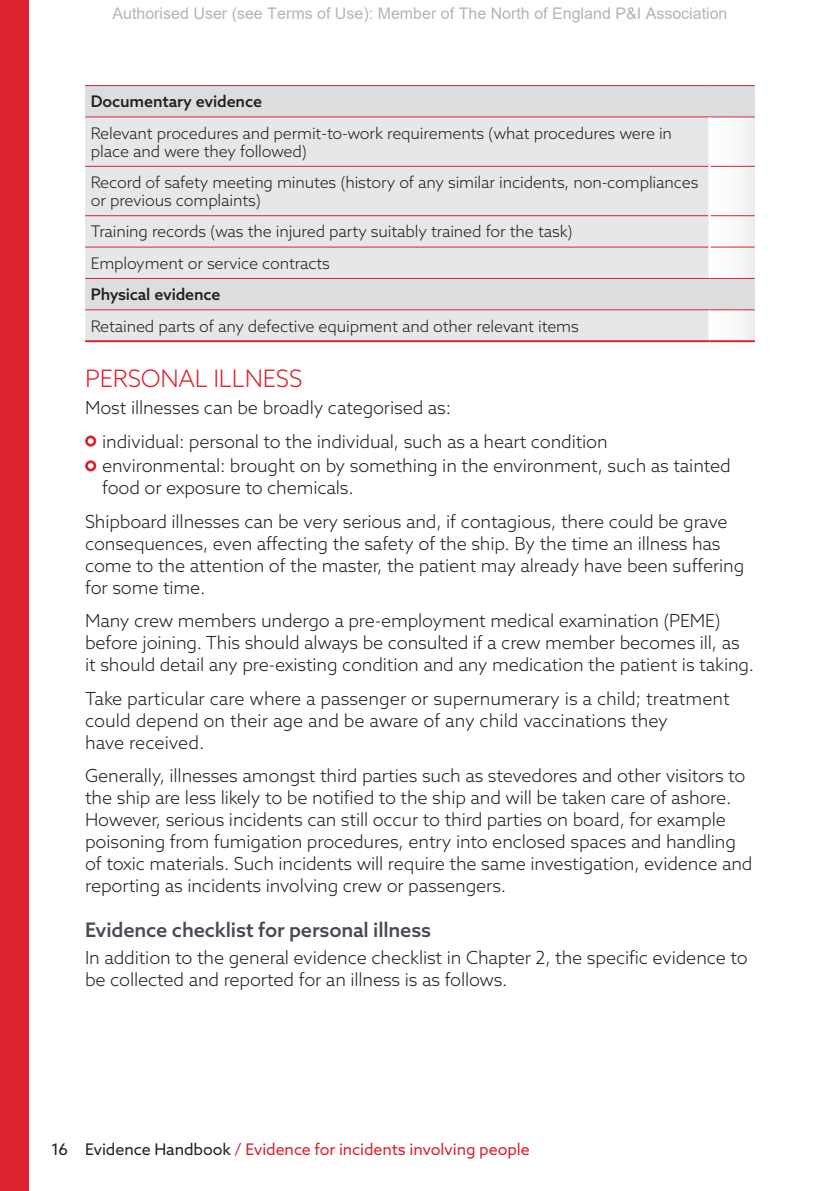
<style>
.page{position:relative;width:840px;height:1191px;background:#fff}
.page>*{position:absolute;margin:0;border:0;box-sizing:border-box;transform-origin:0 0}
.A_Head-N20{font:300 24px "Azo Sans";letter-spacing:-.01em;color:#db2230}
.B_Head-N20{font:500 20px "Azo Sans";letter-spacing:-.01em;color:#464b54}
.List_Paragraph{font:300 18px/22px "Azo Sans";letter-spacing:-.01em;color:#231f20}
.t1{font:300 16px/18px "Azo Sans";letter-spacing:-.01em;color:#231f20}
.t2{font:16px "Arial";color:rgb(0 0 0/.3)}
.t3{font:16px "Azo Sans";letter-spacing:-.005em;color:#db2230}
.t4{font:500 16px "Azo Sans";letter-spacing:-.01em;color:#231f20}
.s1{color:#231f20}
</style>
<div class="page">
<div style="left:0;top:0;width:28px;height:1191px;background:#db2230"></div>
<div style="left:85px;top:86px;width:669px;height:30px;background:#dcdddf"></div>
<svg style="left:85px;top:117px;width:624px;height:223px;background:#e4e3e6"></svg>
<svg style="left:709px;top:117px;width:45px;height:223px"></svg>
<hr style="left:85px;top:85px;width:624px;height:1px;background:#db2230">
<hr style="left:709px;top:85px;width:45px;height:1px;background:#db2230">
<hr style="left:85px;top:116px;width:624px;height:1px;background:#db2230">
<hr style="left:709px;top:116px;width:45px;height:1px;background:#db2230">
<hr style="left:85px;top:166px;width:623px;height:1px;background:#db2230">
<hr style="left:710px;top:166px;width:44px;height:1px;background:#db2230">
<hr style="left:85px;top:215px;width:623px;height:1px;background:#db2230">
<hr style="left:710px;top:215px;width:44px;height:1px;background:#db2230">
<hr style="left:85px;top:246px;width:623px;height:1px;background:#db2230">
<hr style="left:710px;top:246px;width:44px;height:1px;background:#db2230">
<hr style="left:85px;top:278px;width:624px;height:1px;background:#db2230">
<hr style="left:709px;top:278px;width:45px;height:1px;background:#db2230">
<hr style="left:85px;top:309px;width:624px;height:1px;background:#db2230">
<hr style="left:709px;top:309px;width:45px;height:1px;background:#db2230">
<hr style="left:708px;top:117px;width:2px;height:49px;background:#fff">
<hr style="left:708px;top:166px;width:2px;height:50px;background:#fff">
<hr style="left:708px;top:216px;width:2px;height:31px;background:#fff">
<hr style="left:708px;top:247px;width:2px;height:31px;background:#fff">
<hr style="left:708px;top:310px;width:2px;height:30px;background:#fff">
<hr style="left:85px;top:340px;width:624px;height:2px;background:#db2230">
<hr style="left:709px;top:340px;width:45px;height:2px;background:#db2230">
<svg style="left:85px;top:435px;width:11px;height:11px"></svg>
<svg style="left:85px;top:460px;width:11px;height:11px"></svg>
<p class="t2" style="left:112px;top:3px;width:616px">Authorised User (see Terms of Use): Member of The North of England P&amp;I Association</p>
<p class="t4" style="left:91px;top:91px;width:173px">Documentary evidence</p>
<p class="t1" style="left:91px;top:124px;width:582px">Relevant procedures and permit-to-work requirements (what procedures were in place and were they followed)</p>
<p class="t1" style="left:91px;top:173px;width:608px">Record of safety meeting minutes (history of any similar incidents, non-compliances or previous complaints)</p>
<p class="t1" style="left:91px;top:222px;width:483px">Training records (was the injured party suitably trained for the task)</p>
<p class="t1" style="left:91px;top:254px;width:240px">Employment or service contracts</p>
<p class="t4" style="left:91px;top:284px;width:131px">Physical evidence</p>
<p class="t1" style="left:91px;top:317px;width:489px">Retained parts of any defective equipment and other relevant items</p>
<p class="A_Head-N20" style="left:85px;top:362px;width:218px">PERSONAL ILLNESS</p>
<p class="List_Paragraph" style="left:85px;top:396px;width:367px">Most illnesses can be broadly categorised as:</p>
<p class="List_Paragraph" style="left:102px;top:430px;width:507px">individual: personal to the individual, such as a heart condition</p>
<p class="List_Paragraph" style="left:102px;top:455px;width:629px">environmental: brought on by something in the environment, such as tainted food or exposure to chemicals.</p>
<p class="List_Paragraph" style="left:85px;top:510px;width:660px">Shipboard illnesses can be very serious and, if contagious, there could be grave consequences, even affecting the safety of the ship. By the time an illness has come to the attention of the master, the patient may already have been suffering for some time.</p>
<p class="List_Paragraph" style="left:85px;top:609px;width:670px">Many crew members undergo a pre-employment medical examination (PEME) before joining. This should always be consulted if a crew member becomes ill, as it should detail any pre-existing condition and any medication the patient is taking.</p>
<p class="List_Paragraph" style="left:85px;top:687px;width:646px">Take particular care where a passenger or supernumerary is a child; treatment could depend on their age and be aware of any child vaccinations they<br>have received.</p>
<p class="List_Paragraph" style="left:85px;top:764px;width:668px">Generally, illnesses amongst third parties such as stevedores and other visitors to the ship are less likely to be notified to the ship and will be taken care of ashore.<br>However, serious incidents can still occur to third parties on board, for example poisoning from fumigation procedures, entry into enclosed spaces and handling of toxic materials. Such incidents will require the same investigation, evidence and reporting as incidents involving crew or passengers.</p>
<p class="B_Head-N20" style="left:85px;top:916px;width:347px">Evidence checklist for personal illness</p>
<p class="List_Paragraph" style="left:85px;top:946px;width:663px">In addition to the general evidence checklist in Chapter 2, the specific evidence to be collected and reported for an illness is as follows.</p>
<p class="t3" style="left:51px;top:1138px;width:480px"><span class="s1">16 Evidence Handbook</span> / Evidence for incidents involving people</p>
</div>
